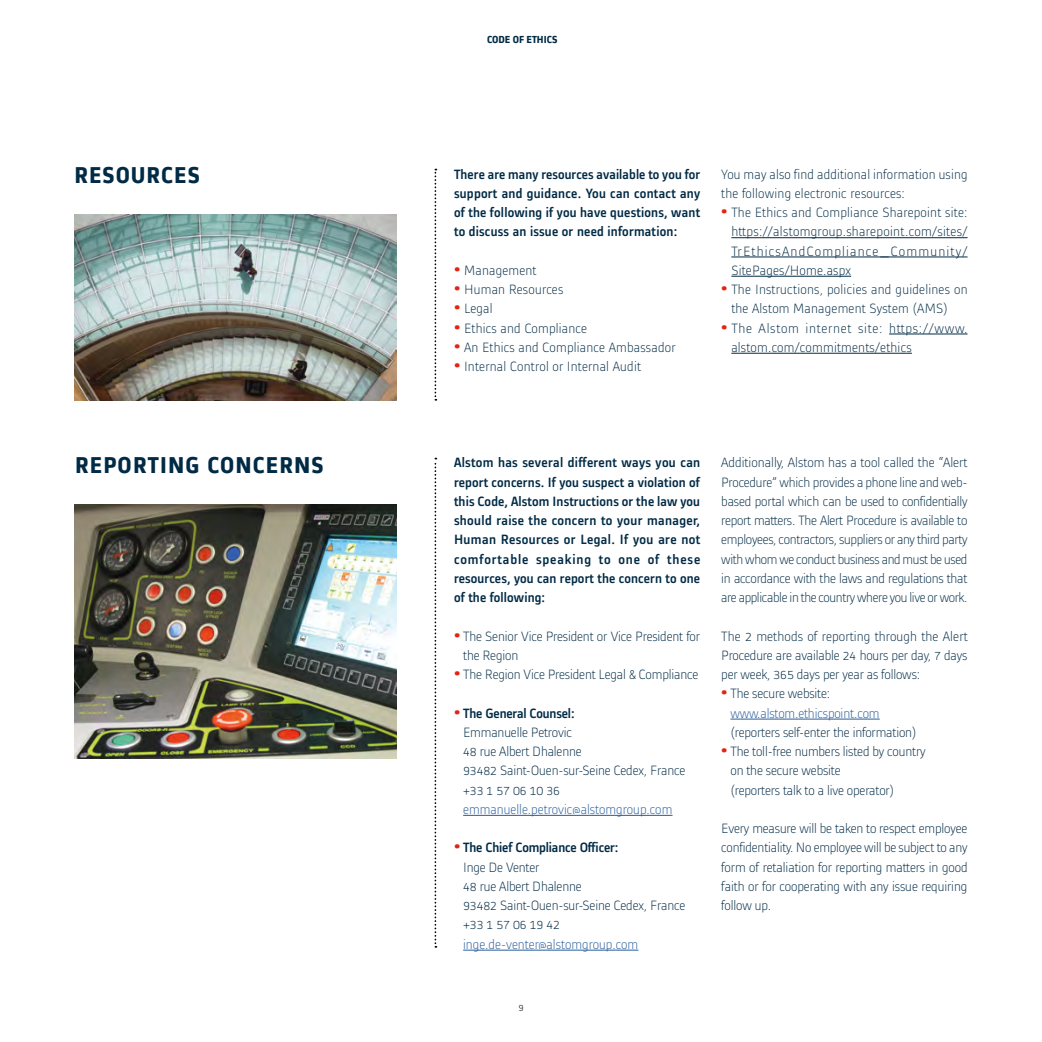
<style>
.page{position:relative;width:1042px;height:1042px;background:#fff}
.page>*{position:absolute;margin:0;border:0;box-sizing:border-box;transform-origin:0 0}
.t1{font:700 23.62px "Alstom";letter-spacing:.05em;color:#002a45}
.t2{font:300 14px/19.2px "Alstom";letter-spacing:-.01em;color:#002a45}
.t3{font:500 14px/19.2px "Alstom";letter-spacing:.01em;color:#002a45;text-align:justify}
.t4{font:300 14px/19.2px "Alstom";letter-spacing:.015em;color:#002a45}
.t5{font:700 10.5px "Alstom";color:#002a45}
.t6{font:300 10.5px "Alstom";color:#000}
.s1{font-weight:900;font-size:22.75px;color:#e42313}
.s2{font-weight:500}
.s3{color:#275b9b}
</style>
<div class="page">
<img style="left:74px;top:215px;width:323px;height:186px">
<img style="left:74px;top:504px;width:323px;height:255px">
<svg style="left:434px;top:169px;width:2px;height:232px"></svg>
<svg style="left:434px;top:458px;width:2px;height:489px"></svg>
<hr style="left:731px;top:237px;width:236px;height:1px;background:#002a45">
<hr style="left:731px;top:257px;width:236px;height:1px;background:#002a45">
<hr style="left:731px;top:276px;width:120px;height:1px;background:#002a45">
<hr style="left:889px;top:334px;width:78px;height:1px;background:#002a45">
<hr style="left:731px;top:353px;width:181px;height:1px;background:#002a45">
<hr style="left:463px;top:815px;width:209px;height:1px;background:#275b9b">
<hr style="left:463px;top:950px;width:175px;height:1px;background:#275b9b">
<hr style="left:730px;top:719px;width:150px;height:1px;background:#275b9b">
<p class="t1" style="left:74px;top:158px;width:127px">RESOURCES</p>
<p class="t1" style="left:75px;top:449px;width:250px">REPORTING CONCERNS</p>
<p class="t5" style="left:487px;top:32px;width:72px">CODE OF ETHICS</p>
<p class="t3" style="left:454px;top:163px;width:248px">There are many resources available to you for support and guidance. You can contact any of the following if you have questions, want to discuss an issue or need information:</p>
<p class="t4" style="left:454px;top:259px;width:84px"><span class="s1">•</span> Management</p>
<p class="t4" style="left:454px;top:279px;width:111px"><span class="s1">•</span> Human Resources</p>
<p class="t2" style="left:454px;top:298px;width:40px"><span class="s1">•</span> Legal</p>
<p class="t4" style="left:454px;top:317px;width:135px"><span class="s1">•</span> Ethics and Compliance</p>
<p class="t4" style="left:454px;top:336px;width:223px"><span class="s1">•</span> An Ethics and Compliance Ambassador</p>
<p class="t4" style="left:454px;top:356px;width:188px"><span class="s1">•</span> Internal Control or Internal Audit</p>
<p class="t4" style="left:721px;top:163px;width:248px">You may also find additional information using the following electronic resources:</p>
<p class="t2" style="left:731px;top:202px;width:238px;text-align:justify;text-indent:-10px"><span class="s1">•</span> The Ethics and Compliance Sharepoint site: https://alstomgroup.sharepoint.com/sites/ TrEthicsAndCompliance_Community/ SitePages/Home.aspx</p>
<p class="t4" style="left:731px;top:279px;width:238px;text-indent:-10px"><span class="s1">•</span> The Instructions, policies and guidelines on the Alstom Management System (AMS)</p>
<p class="t4" style="left:731px;top:317px;width:238px;text-indent:-10px"><span class="s1">•</span> The Alstom internet site: https://www. alstom.com/commitments/ethics</p>
<p class="t3" style="left:454px;top:452px;width:248px">Alstom has several different ways you can report concerns. If you suspect a violation of this Code, Alstom Instructions or the law you should raise the concern to your manager, Human Resources or Legal. If you are not comfortable speaking to one of these resources, you can report the concern to one of the following:</p>
<p class="t2" style="left:463px;top:625px;width:238px;text-indent:-9px"><span class="s1">•</span> The Senior Vice President or Vice President for the Region</p>
<p class="t2" style="left:454px;top:664px;width:246px"><span class="s1">•</span> The Region Vice President Legal &amp; Compliance</p>
<p class="t2" style="left:463px;top:702px;width:224px;text-indent:-9px"><span class="s1">•</span> <span class="s2">The General Counsel:<br></span>Emmanuelle Petrovic<br>48 rue Albert Dhalenne<br>93482 Saint-Ouen-sur-Seine Cedex, France +33 1 57 06 10 36 <span class="s3">emmanuelle.petrovic@alstomgroup.com</span></p>
<p class="t2" style="left:463px;top:837px;width:224px;text-indent:-9px"><span class="s1">•</span> <span class="s2">The Chief Compliance Officer:<br></span>Inge De Venter<br>48 rue Albert Dhalenne<br>93482 Saint-Ouen-sur-Seine Cedex, France +33 1 57 06 19 42 <span class="s3">inge.de-venter@alstomgroup.com</span></p>
<p class="t2" style="left:721px;top:452px;width:248px;text-align:justify">Additionally, Alstom has a tool called the “Alert Procedure” which provides a phone line and web&shy;based portal which can be used to confidentially report matters. The Alert Procedure is available to employees, contractors, suppliers or any third party with whom we conduct business and must be used in accordance with the laws and regulations that are applicable in the country where you live or work.</p>
<p class="t2" style="left:721px;top:625px;width:248px;text-align:justify">The 2 methods of reporting through the Alert Procedure are available 24 hours per day, 7 days per week, 365 days per year as follows:</p>
<p class="t2" style="left:730px;top:683px;width:188px;text-indent:-9px"><span class="s1">•</span> The secure website: <span class="s3">www.alstom.ethicspoint.com </span>(reporters self-enter the information)</p>
<p class="t2" style="left:730px;top:741px;width:197px;text-indent:-9px"><span class="s1">•</span> The toll-free numbers listed by country on the secure website<br>(reporters talk to a live operator)</p>
<p class="t2" style="left:721px;top:818px;width:248px;text-align:justify">Every measure will be taken to respect employee confidentiality. No employee will be subject to any form of retaliation for reporting matters in good faith or for cooperating with any issue requiring follow up.</p>
<p class="t6" style="left:518px;top:1000px;width:7px">9</p>
</div>
